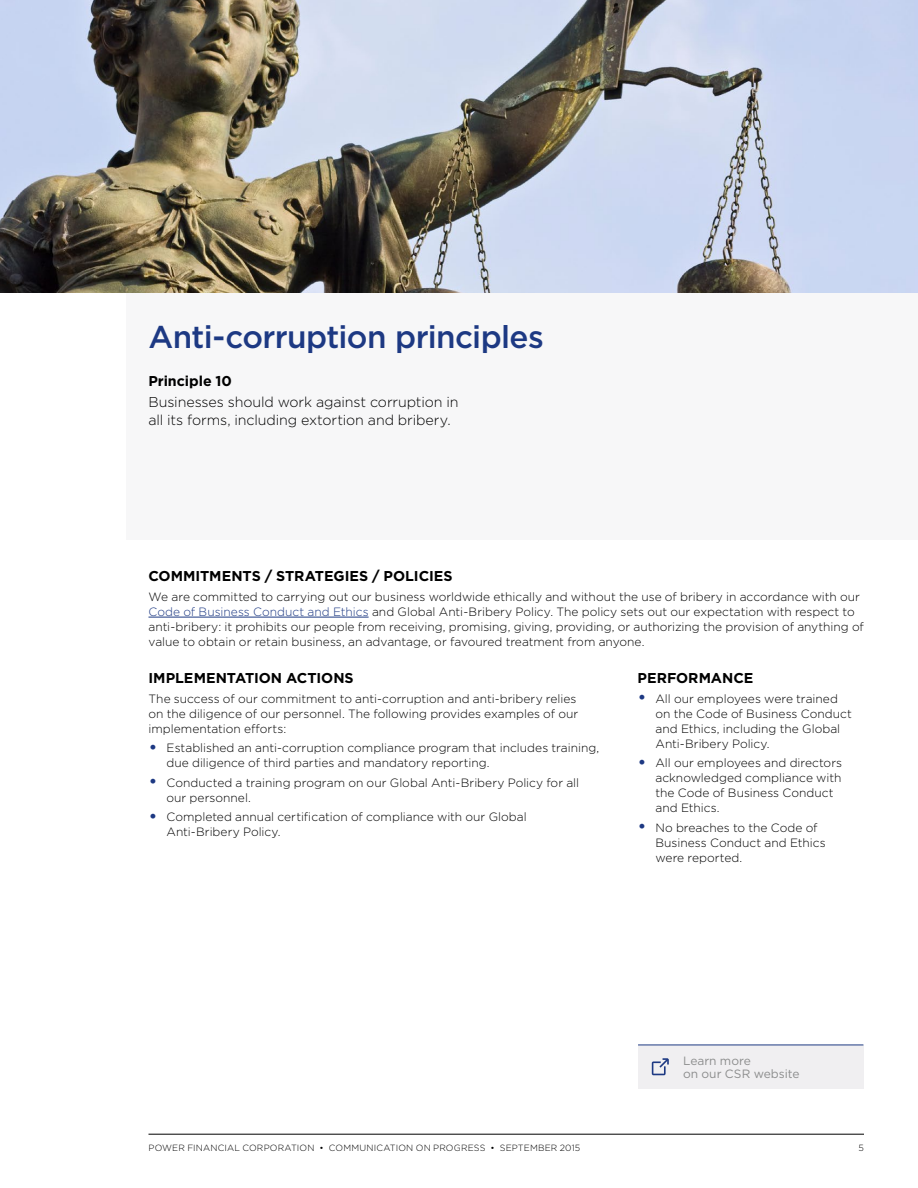
<style>
.page{position:relative;width:918px;height:1188px;background:#fff}
.page>*{position:absolute;margin:0;border:0;box-sizing:border-box;transform-origin:0 0}
.Issue{font:500 31.5px "Gotham";letter-spacing:-.02em;color:#1d3983}
.TX_-_big{font:300 14.25px/18px "Gotham";letter-spacing:-.01em;color:#000}
.Principle{font:700 14.25px "Gotham";color:#000}
.TX{font:300 12px/15px "Gotham";color:#000}
.t1{font:12px/13.5px "Gotham";color:#8c8d8d}
.t2{font:300 9px "Gotham";letter-spacing:.02em;color:#000}
.s1{color:#1d3983}
.s2{font-size:19.5px;color:#1d3983}
</style>
<div class="page">
<hr style="left:148px;top:1134px;width:716px;height:1px;background:#000">
<div style="left:126px;top:292px;width:792px;height:248px;background:#f7f7f8"></div>
<hr style="left:148px;top:617px;width:221px;height:1px;background:#1d3983">
<div style="left:638px;top:1045px;width:225px;height:43px;background:#f0eff1"></div>
<svg style="left:652px;top:1058px;width:17px;height:17px"></svg>
<hr style="left:638px;top:1045px;width:225px;height:1px;background:#1d3983">
<img style="left:0;top:0;width:918px;height:292px">
<p class="Issue" style="left:148px;top:316px;width:397px">Anti-corruption principles</p>
<p class="Principle" style="left:148px;top:372px;width:85px">Principle 10</p>
<p class="TX_-_big" style="left:148px;top:393px;width:312px">Businesses should work against corruption in all its forms, including extortion and bribery.</p>
<h2 class="Principle" style="left:148px;top:567px;width:306px">COMMITMENTS / STRATEGIES / POLICIES</h2>
<p class="TX" style="left:148px;top:589px;width:717px">We are committed to carrying out our business worldwide ethically and without the use of bribery in accordance with our <span class="s1">Code of Business Conduct and Ethics</span> and Global Anti-Bribery Policy. The policy sets out our expectation with respect to anti-bribery: it prohibits our people from receiving, promising, giving, providing, or authorizing the provision of anything of value to obtain or retain business, an advantage, or favoured treatment from anyone.</p>
<h2 class="Principle" style="left:148px;top:669px;width:207px">IMPLEMENTATION ACTIONS</h2>
<p class="TX" style="left:148px;top:691px;width:431px">The success of our commitment to anti-corruption and anti-bribery relies on the diligence of our personnel. The following provides examples of our implementation efforts:</p>
<p class="TX" style="left:166px;top:740px;width:434px;text-indent:-18px"><span class="s2">•</span> Established an anti-corruption compliance program that includes training, due diligence of third parties and mandatory reporting.</p>
<p class="TX" style="left:166px;top:775px;width:414px;text-indent:-18px"><span class="s2">•</span> Conducted a training program on our Global Anti-Bribery Policy for all our personnel.</p>
<p class="TX" style="left:166px;top:809px;width:362px;text-indent:-18px"><span class="s2">•</span> Completed annual certification of compliance with our Global<br>Anti-Bribery Policy.</p>
<h2 class="Principle" style="left:638px;top:669px;width:117px">PERFORMANCE</h2>
<p class="TX" style="left:656px;top:691px;width:198px;text-indent:-18px"><span class="s2">•</span> All our employees were trained on the Code of Business Conduct and Ethics, including the Global<br>Anti-Bribery Policy.</p>
<p class="TX" style="left:656px;top:755px;width:188px;text-indent:-18px"><span class="s2">•</span> All our employees and directors acknowledged compliance with the Code of Business Conduct and Ethics.</p>
<p class="TX" style="left:656px;top:820px;width:172px;text-indent:-18px"><span class="s2">•</span> No breaches to the Code of<br>Business Conduct and Ethics were reported.</p>
<p class="t1" style="left:683px;top:1054px;width:118px">Learn more<br>on our CSR website</p>
<p class="t2" style="left:148px;top:1142px;width:433px">POWER FINANCIAL CORPORATION • COMMUNICATION ON PROGRESS • SEPTEMBER 2015</p>
<p class="t2" style="left:859px;top:1142px;width:7px">5</p>
</div>
